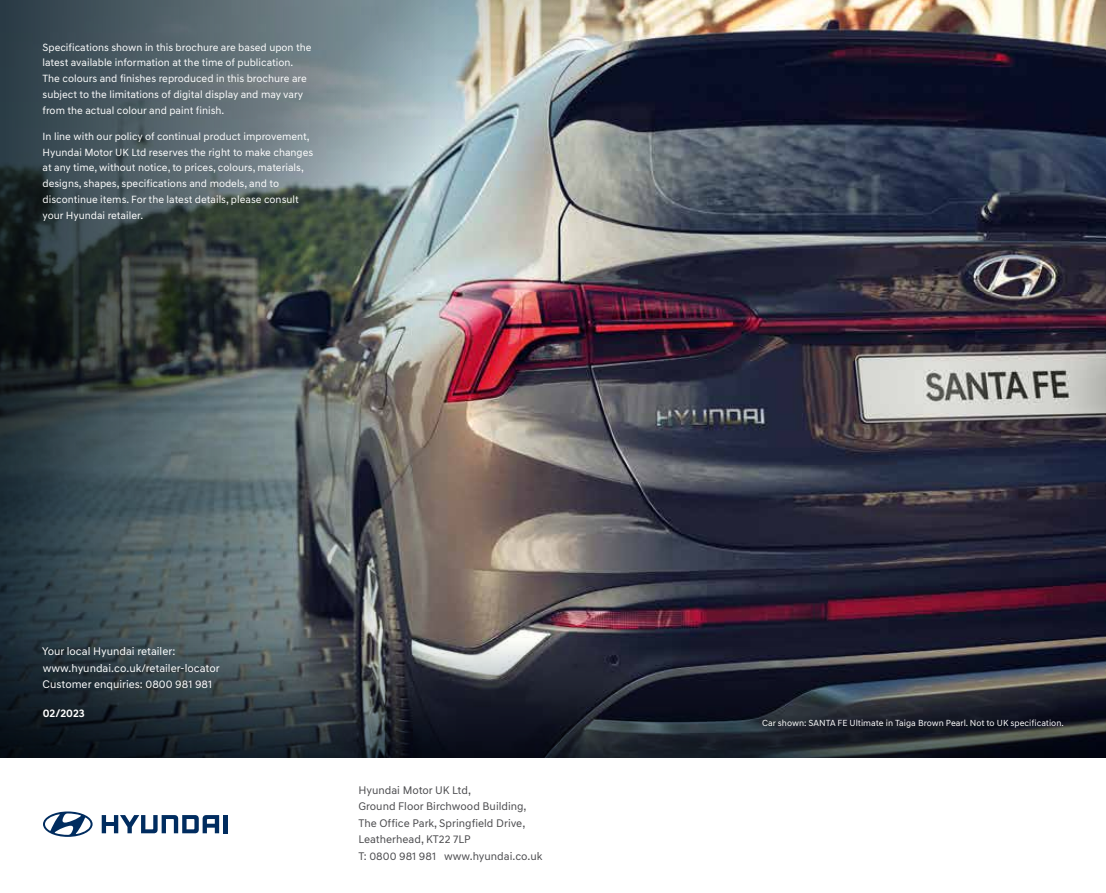
<style>
.page{position:relative;width:1106px;height:893px;background:#fff}
.page>*{position:absolute;margin:0;border:0;box-sizing:border-box;transform-origin:0 0}
.t1{font:11.25px/16.5px "Hyundai Sans Text";color:#4a4a4d}
.t2{font:11.25px/16.5px "Hyundai Sans Text";color:#fff}
.t3{font:700 11.25px "Hyundai Sans Text";color:#fff}
.t4{font:10.65px/15.8px "Hyundai Sans Text";color:#fff}
.t5{font:9px "Hyundai Sans Text";color:#fff}
</style>
<div class="page">
<svg style="left:102px;top:815px;width:117px;height:18px"></svg>
<div style="left:223px;top:815px;width:5px;height:18px;background:#002c5f"></div>
<svg style="left:43px;top:811px;width:50px;height:26px"></svg>
<img style="left:435px;top:0;width:671px;height:641px">
<svg style="left:0;top:0;width:435px;height:641px;background:#535f62"></svg>
<svg style="left:0;top:641px;width:1106px;height:117px;background:#292f38"></svg>
<p class="t4" style="left:43px;top:39px;width:270px">Specifications shown in this brochure are based upon the latest available information at the time of publication.<br>The colours and finishes reproduced in this brochure are subject to the limitations of digital display and may vary from the actual colour and paint finish.</p>
<p class="t4" style="left:43px;top:128px;width:272px">In line with our policy of continual product improvement, Hyundai Motor UK Ltd reserves the right to make changes at any time, without notice, to prices, colours, materials, designs, shapes, specifications and models, and to discontinue items. For the latest details, please consult your Hyundai retailer.</p>
<p class="t2" style="left:42px;top:643px;width:179px">Your local Hyundai retailer: www.hyundai.co.uk/retailer-locator<br>Customer enquiries: 0800 981 981</p>
<p class="t3" style="left:43px;top:707px;width:44px">02/2023</p>
<p class="t1" style="left:358px;top:782px;width:186px">Hyundai Motor UK Ltd,<br>Ground Floor Birchwood Building,<br>The Office Park, Springfield Drive,<br>Leatherhead, KT22 7LP<br>T: 0800 981 981 www.hyundai.co.uk</p>
<p class="t5" style="left:762px;top:718px;width:303px">Car shown: SANTA FE Ultimate in Taiga Brown Pearl. Not to UK specification.</p>
</div>
